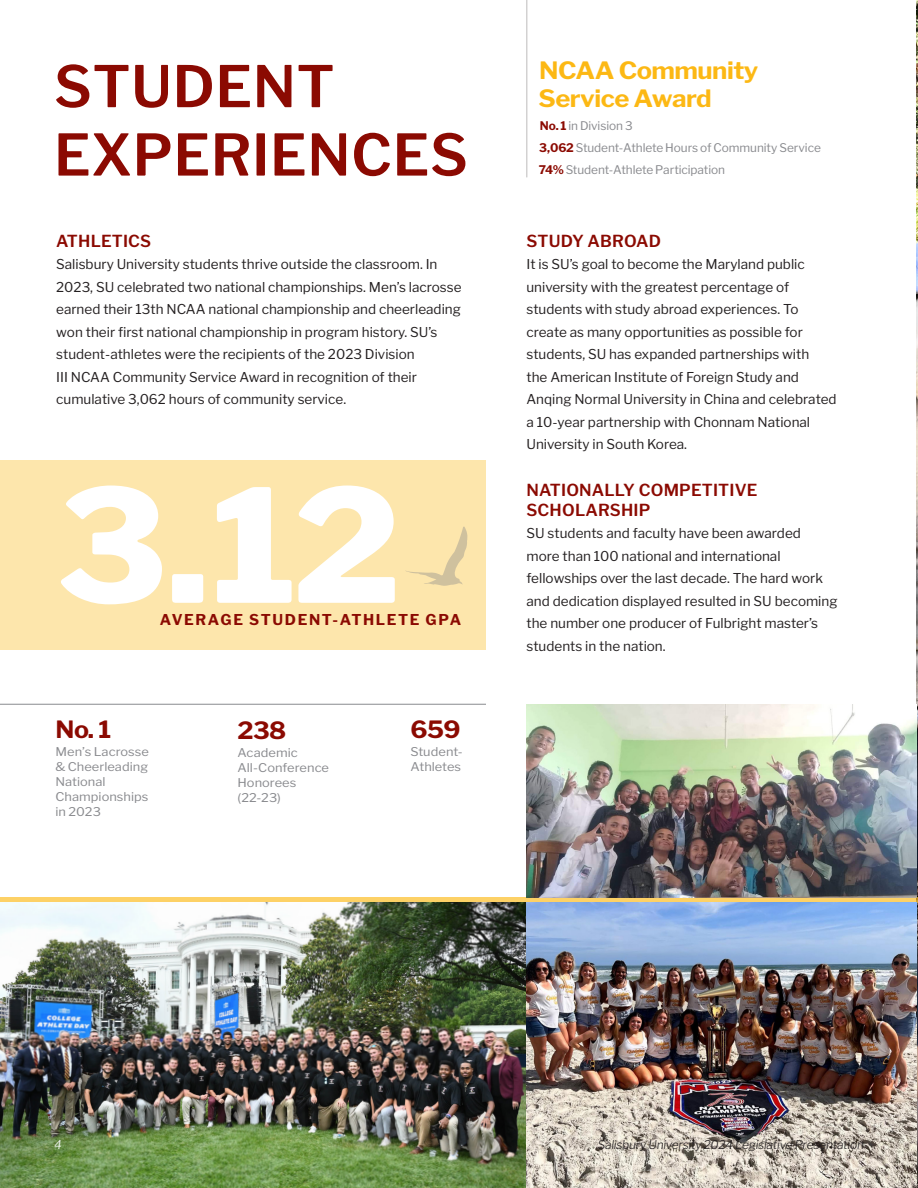
<style>
.page{position:relative;width:918px;height:1188px;background:#fff}
.page>*{position:absolute;margin:0;border:0;box-sizing:border-box;transform-origin:0 0}
.factoid_1{font:800 156px "Libre Franklin";color:#fff;scale:1.05 1}
.Section_Header{font:600 57px/68.4px "Libre Franklin";letter-spacing:.01em;color:#8b0a02}
.t1{font:700 23.7px/28.5px "Libre Franklin";letter-spacing:-.02em;color:#fcb814;scale:1.08 1}
.Bullet_header{font:700 23.55px "Libre Franklin";letter-spacing:-.02em;color:#8b0a02;scale:1.06 1}
.t2{font:600 16.5px/19.8px "Libre Franklin";letter-spacing:.01em;color:#8b0a02}
.factoid_2{font:700 14.85px "Libre Franklin";letter-spacing:.105em;color:#8b0a02}
.Paragraph_-_no_indent{font:13.5px/22.5px "Libre Franklin";color:#231f20}
.Bullet_Text{font:12px/15px "Libre Franklin";letter-spacing:.005em;color:#898a8e;scale:1.07 1}
.t3{font:italic 300 12px "Libre Franklin";letter-spacing:-.02em;color:#231f20}
.t4{font:italic 300 12px "Libre Franklin";color:#fff}
.head_2{font:11.85px "Libre Franklin";letter-spacing:-.01em;color:#898a8e}
.s1{font-weight:700;color:#8b0a02}
</style>
<div class="page">
<div style="left:1px;top:460px;width:485px;height:190px;background:#fde6ac"></div>
<img style="left:917px;top:0;width:1px;height:1188px">
<div style="left:0;top:897px;width:918px;height:5px;background:#fdd166"></div>
<img style="left:0;top:902px;width:917px;height:286px">
<img style="left:526px;top:704px;width:391px;height:193px">
<hr style="left:527px;top:0;width:1px;height:177px;background:#bdbbbb">
<svg style="left:406px;top:527px;width:62px;height:59px"></svg>
<hr style="left:0;top:704px;width:486px;height:1px;background:#898a8e">
<p class="Section_Header" style="left:54px;top:52px;width:415px">STUDENT<br>EXPERIENCES</p>
<p class="t2" style="left:56px;top:231px;width:97px">ATHLETICS</p>
<p class="Paragraph_-_no_indent" style="left:56px;top:253px;width:407px">Salisbury University students thrive outside the classroom. In 2023, SU celebrated two national championships. Men’s lacrosse earned their 13th NCAA national championship and cheerleading won their first national championship in program history. SU’s student-athletes were the recipients of the 2023 Division<br>III NCAA Community Service Award in recognition of their cumulative 3,062 hours of community service.</p>
<p class="factoid_1" style="left:57px;top:452px;width:329px">3.12</p>
<p class="factoid_2" style="left:160px;top:611px;width:303px">AVERAGE STUDENT-ATHLETE GPA</p>
<p class="Bullet_header" style="left:56px;top:715px;width:54px">No. 1</p>
<p class="Bullet_Text" style="left:56px;top:745px;width:89px">Men’s Lacrosse &amp; Cheerleading<br>National<br>Championships in 2023</p>
<p class="Bullet_header" style="left:237px;top:716px;width:48px">238</p>
<p class="Bullet_Text" style="left:237px;top:745px;width:87px">Academic<br>All-Conference<br>Honorees (22-23)</p>
<p class="Bullet_header" style="left:410px;top:715px;width:49px">659</p>
<p class="Bullet_Text" style="left:410px;top:745px;width:50px">Student-<br>Athletes</p>
<p class="t1" style="left:539px;top:56px;width:205px">NCAA Community<br>Service Award</p>
<p class="head_2" style="left:540px;top:118px;width:94px"><span class="s1">No. 1</span> in Division 3</p>
<p class="head_2" style="left:539px;top:141px;width:283px"><span class="s1">3,062</span> Student-Athlete Hours of Community Service</p>
<p class="head_2" style="left:539px;top:163px;width:188px"><span class="s1">74%</span> Student-Athlete Participation</p>
<p class="t2" style="left:526px;top:231px;width:136px">STUDY ABROAD</p>
<p class="Paragraph_-_no_indent" style="left:526px;top:253px;width:312px">It is SU’s goal to become the Maryland public university with the greatest percentage of students with study abroad experiences. To create as many opportunities as possible for students, SU has expanded partnerships with<br>the American Institute of Foreign Study and Anqing Normal University in China and celebrated a 10-year partnership with Chonnam National University in South Korea.</p>
<p class="t2" style="left:526px;top:480px;width:233px">NATIONALLY COMPETITIVE<br>SCHOLARSHIP</p>
<p class="Paragraph_-_no_indent" style="left:526px;top:522px;width:313px">SU students and faculty have been awarded<br>more than 100 national and international fellowships over the last decade. The hard work and dedication displayed resulted in SU becoming the number one producer of Fulbright master’s students in the nation.</p>
<p class="t4" style="left:54px;top:1137px;width:9px">4</p>
<p class="t3" style="left:598px;top:1137px;width:268px">Salisbury University 2024 Legislative Presentation</p>
</div>
